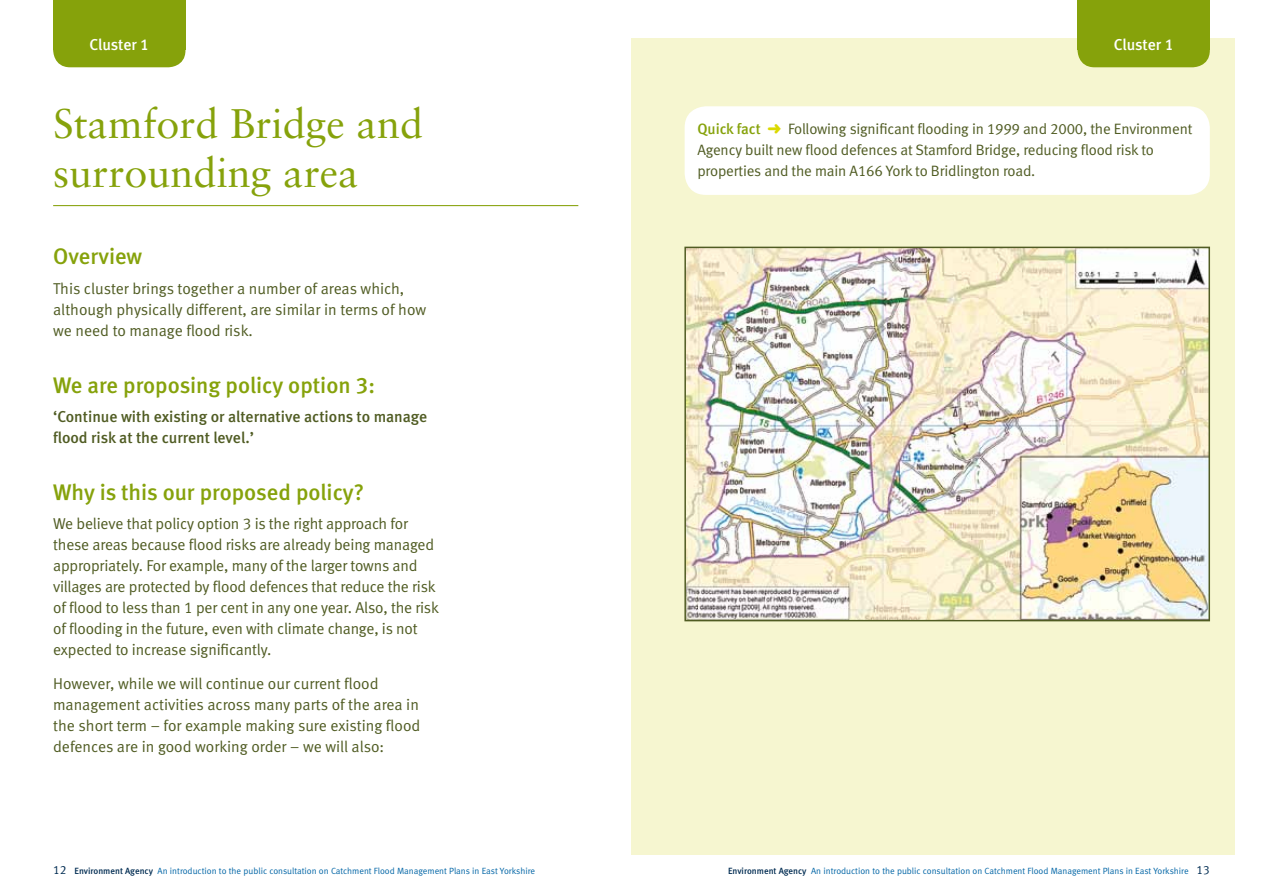
<style>
.page{position:relative;width:1263px;height:893px;background:#fff}
.page>*{position:absolute;margin:0;border:0;box-sizing:border-box;transform-origin:0 0}
.t1{font:41.4px/48.8px "EA Sabon";color:#86a20b}
.t2{font:500 22.5px "EA Meta";color:#86a20b}
.t3{font:15.75px/21px "EA Meta Normal";letter-spacing:-.01em;color:#505c23}
.t4{font:500 15.75px/21px "EA Meta";color:#505c23}
.t5{font:500 15.75px "EA Meta";letter-spacing:-.005em;color:#fff}
.t6{font:15px/21px "EA Meta Normal";letter-spacing:-.01em;color:#505c23}
.t7{font:9px "EA Meta Normal";color:#0065a6}
.s1{font-family:"EA Meta";font-weight:500;color:#86a20b}
.s2{color:#dbd900}
.s3{font-size:12px;color:#002c52}
.s4{font-family:"EA Meta";font-weight:500;color:#002c52}
</style>
<div class="page">
<div style="left:631px;top:38px;width:604px;height:817px;background:#f6f6d0"></div>
<img style="left:687px;top:250px;width:520px;height:368px">
<div style="left:684px;top:247px;width:526px;height:374px;border:2px solid #505c23"></div>
<div style="left:53px;top:29px;width:132px;height:38px;background:#86a20b;border-radius:17px"></div>
<div style="left:53px;top:0;width:132px;height:49px;background:#86a20b"></div>
<hr style="left:53px;top:205px;width:525px;height:1px;background:#86a20b">
<div style="left:1077px;top:29px;width:133px;height:38px;background:#86a20b;border-radius:17px"></div>
<div style="left:1077px;top:0;width:133px;height:49px;background:#86a20b"></div>
<div style="left:685px;top:106px;width:525px;height:89px;background:#fff;border-radius:21px"></div>
<p class="t5" style="left:89px;top:36px;width:61px">Cluster 1</p>
<h1 class="t1" style="left:53px;top:99px;width:371px">Stamford Bridge and surrounding area</h1>
<h2 class="t2" style="left:53px;top:243px;width:91px">Overview</h2>
<p class="t3" style="left:53px;top:278px;width:375px">This cluster brings together a number of areas which, although physically different, are similar in terms of how we need to manage flood risk.</p>
<h2 class="t2" style="left:53px;top:372px;width:323px">We are proposing policy option 3:</h2>
<p class="t4" style="left:53px;top:406px;width:376px">‘Continue with existing or alternative actions to manage flood risk at the current level.’</p>
<h2 class="t2" style="left:53px;top:479px;width:313px">Why is this our proposed policy?</h2>
<p class="t3" style="left:53px;top:513px;width:387px">We believe that policy option 3 is the right approach for these areas because flood risks are already being managed appropriately. For example, many of the larger towns and villages are protected by flood defences that reduce the risk of flood to less than 1 per cent in any one year. Also, the risk of flooding in the future, even with climate change, is not expected to increase significantly.</p>
<p class="t3" style="left:53px;top:673px;width:369px">However, while we will continue our current flood management activities across many parts of the area in the short term – for example making sure existing flood defences are in good working order – we will also:</p>
<p class="t5" style="left:1114px;top:36px;width:61px">Cluster 1</p>
<p class="t6" style="left:697px;top:118px;width:496px"><span class="s1">Quick fact</span> <span class="s2">➜</span> Following significant flooding in 1999 and 2000, the Environment<br>Agency built new flood defences at Stamford Bridge, reducing flood risk to properties and the main A166 York to Bridlington road.</p>
<p class="t7" style="left:53px;top:865px;width:483px"><span class="s3">12</span> <span class="s4">Environment Agency</span> An introduction to the public consultation on Catchment Flood Management Plans in East Yorkshire</p>
<p class="t7" style="left:728px;top:865px;width:483px"><span class="s4">Environment Agency</span> An introduction to the public consultation on Catchment Flood Management Plans in East Yorkshire <span class="s3">13</span></p>
</div>
